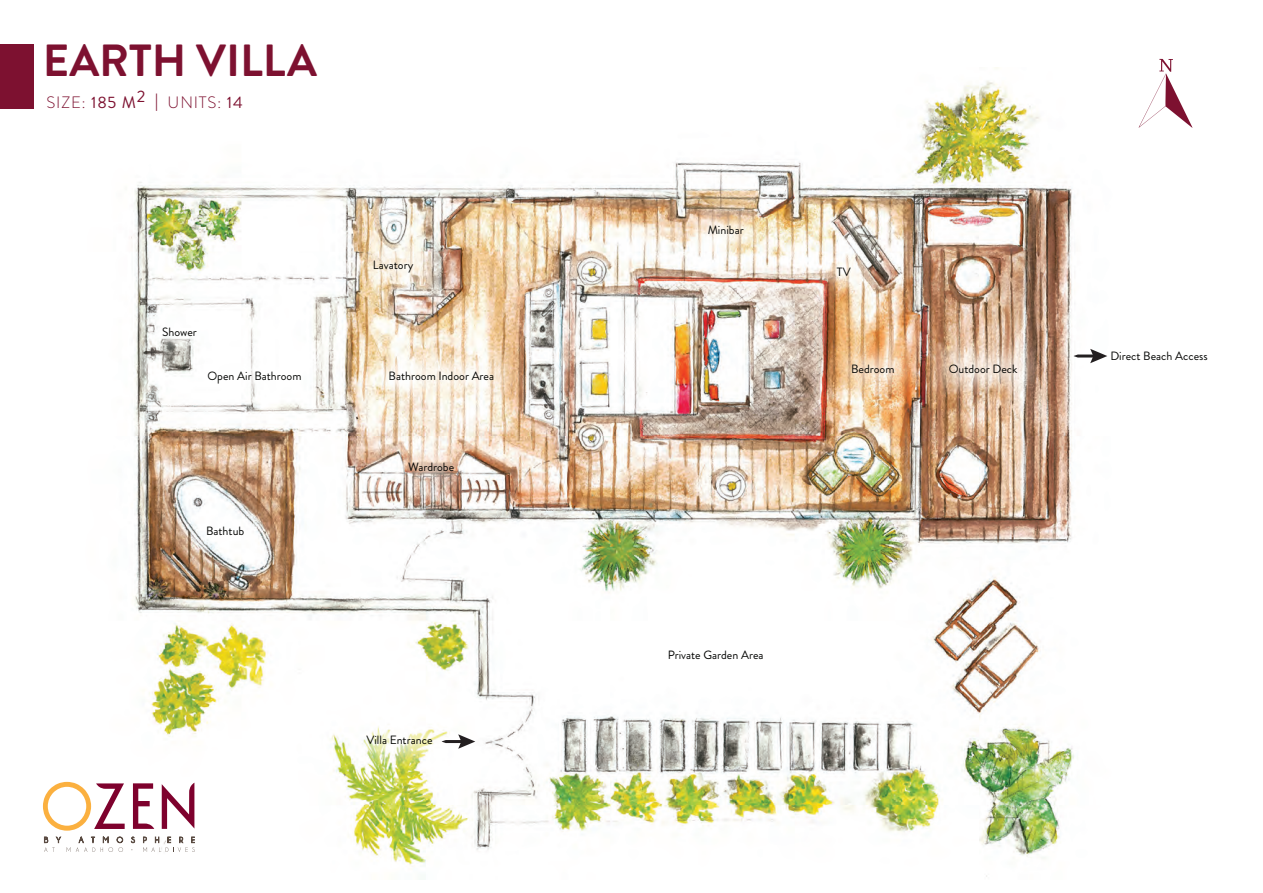
<style>
.page{position:relative;width:1263px;height:893px;background:#fff}
.page>*{position:absolute;margin:0;border:0;box-sizing:border-box;transform-origin:0 0}
.t1{font:700 45px "Brandon Grotesque";color:#7d1130}
.t2{font:300 16.5px "Brandon Grotesque";letter-spacing:.05em;color:#7d1130}
.t3{font:12px "Brandon Grotesque";color:#040503}
.s1{font-weight:400}
.s2{font-weight:700}
</style>
<div class="page">
<img style="left:57px;top:68px;width:1136px;height:809px">
<img style="left:955px;top:306px;width:122px;height:128px">
<img style="left:794px;top:306px;width:161px;height:128px">
<img style="left:646px;top:167px;width:161px;height:127px">
<img style="left:360px;top:312px;width:193px;height:128px">
<img style="left:315px;top:201px;width:159px;height:128px">
<img style="left:350px;top:404px;width:161px;height:124px">
<img style="left:149px;top:312px;width:211px;height:130px">
<img style="left:308px;top:676px;width:186px;height:129px">
<img style="left:105px;top:270px;width:151px;height:124px">
<img style="left:778px;top:207px;width:130px;height:127px">
<svg style="left:1139px;top:59px;width:53px;height:69px"></svg>
<svg style="left:44px;top:837px;width:17px;height:15px"></svg>
<svg style="left:67px;top:837px;width:28px;height:15px"></svg>
<svg style="left:101px;top:837px;width:22px;height:15px"></svg>
<svg style="left:131px;top:837px;width:4px;height:6px"></svg>
<svg style="left:143px;top:837px;width:52px;height:15px"></svg>
<svg style="left:43px;top:782px;width:82px;height:49px"></svg>
<svg style="left:133px;top:783px;width:21px;height:46px"></svg>
<svg style="left:162px;top:783px;width:32px;height:46px"></svg>
<div style="left:0;top:44px;width:34px;height:65px;background:#7d1130"></div>
<svg style="left:442px;top:734px;width:33px;height:15px"></svg>
<svg style="left:1073px;top:349px;width:34px;height:14px"></svg>
<h1 class="t1" style="left:43px;top:29px;width:276px">EARTH VILLA</h1>
<h2 class="t2" style="left:46px;top:91px;width:198px">SIZE: <span class="s1">185 M</span><sup>2</sup> <span class="s2">|</span> UNITS: <span class="s1">14</span></h2>
<p class="t3" style="left:162px;top:323px;width:36px">Shower</p>
<p class="t3" style="left:208px;top:367px;width:95px">Open Air Bathroom</p>
<p class="t3" style="left:206px;top:523px;width:40px">Bathtub</p>
<p class="t3" style="left:373px;top:257px;width:42px">Lavatory</p>
<p class="t3" style="left:389px;top:367px;width:107px">Bathroom Indoor Area</p>
<p class="t3" style="left:408px;top:458px;width:48px">Wardrobe</p>
<p class="t3" style="left:366px;top:732px;width:67px">Villa Entrance</p>
<p class="t3" style="left:708px;top:222px;width:38px">Minibar</p>
<p class="t3" style="left:837px;top:263px;width:16px">TV</p>
<p class="t3" style="left:851px;top:361px;width:45px">Bedroom</p>
<p class="t3" style="left:949px;top:361px;width:70px">Outdoor Deck</p>
<p class="t3" style="left:1110px;top:348px;width:99px">Direct Beach Access</p>
<p class="t3" style="left:668px;top:646px;width:97px">Private Garden Area</p>
</div>
